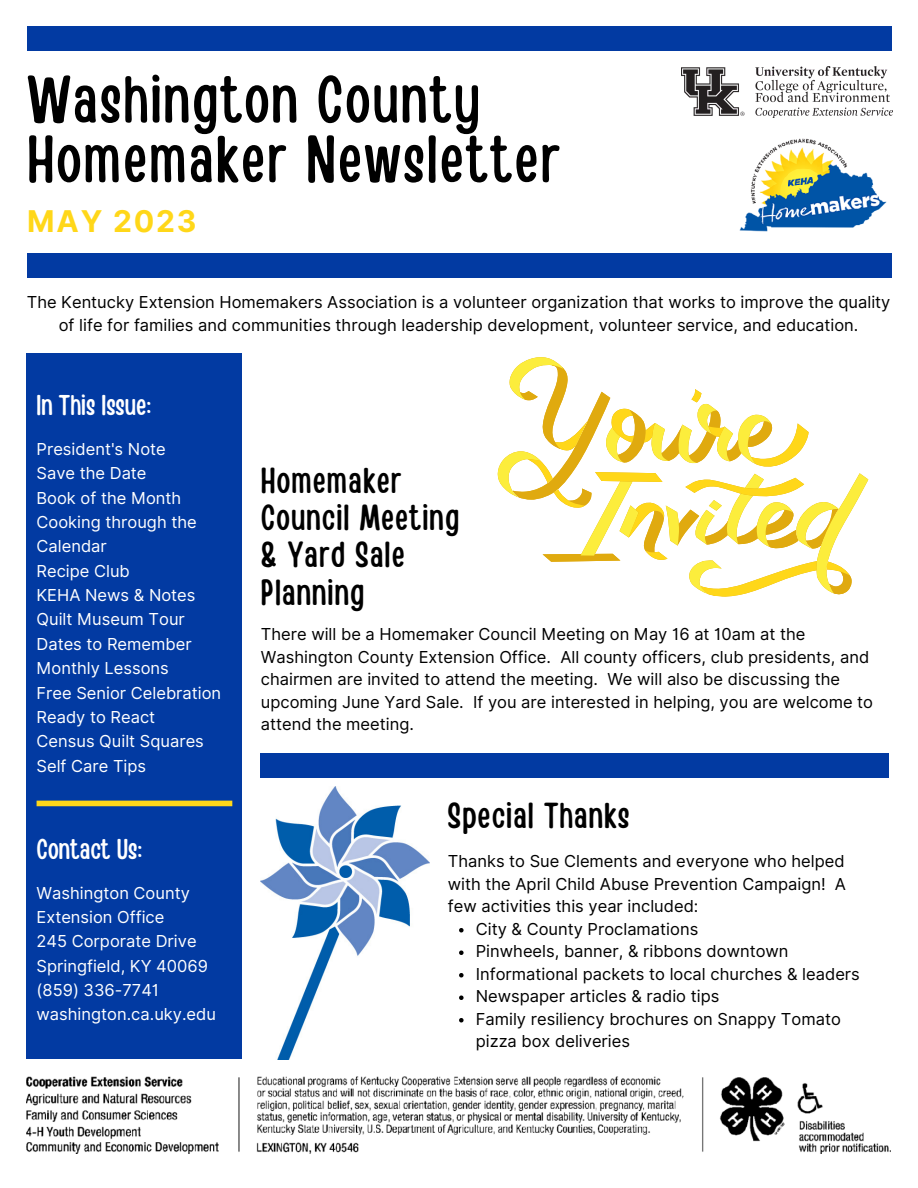
<style>
.page{position:relative;width:918px;height:1188px;background:#fff}
.page>*{position:absolute;margin:0;border:0;box-sizing:border-box;transform-origin:0 0}
.t1{font:66.45px/59.7px "Handy Casual Condensed";letter-spacing:.03em;color:#000}
.t2{font:36px/37.2px "Handy Casual Condensed";letter-spacing:.03em;color:#000}
.t3{font:700 30px "Inter";letter-spacing:.06em;color:#ffd719}
.t4{font:28.5px "Handy Casual Condensed";color:#fff}
.t5{font:16.5px/22.5px "Inter";color:#000}
.t6{font:16.5px/24.3px "Inter";color:#fff}
</style>
<div class="page">
<img style="left:739px;top:138px;width:148px;height:94px">
<img style="left:682px;top:67px;width:210px;height:50px">
<div style="left:27px;top:26px;width:865px;height:24px;background:#023aa2"></div>
<div style="left:27px;top:353px;width:215px;height:705px;background:#023aa2"></div>
<div style="left:37px;top:801px;width:195px;height:5px;background:#ffd719"></div>
<img style="left:27px;top:1076px;width:864px;height:78px">
<div style="left:27px;top:253px;width:864px;height:24px;background:#023aa2"></div>
<svg style="left:497px;top:357px;width:68px;height:139px"></svg>
<svg style="left:514px;top:370px;width:355px;height:227px"></svg>
<div style="left:261px;top:754px;width:628px;height:23px;background:#023aa2"></div>
<img style="left:261px;top:786px;width:169px;height:274px">
<svg style="left:459px;top:928px;width:5px;height:4px"></svg>
<svg style="left:459px;top:950px;width:5px;height:5px"></svg>
<svg style="left:459px;top:973px;width:5px;height:4px"></svg>
<svg style="left:459px;top:995px;width:5px;height:5px"></svg>
<svg style="left:459px;top:1018px;width:5px;height:4px"></svg>
<h1 class="t1" style="left:27px;top:66px;width:535px">Washington County<br>Homemaker Newsletter</h1>
<h3 class="t3" style="left:27px;top:204px;width:171px">MAY 2023</h3>
<p class="t5" style="left:27px;top:291px;width:865px;text-align:center">The Kentucky Extension Homemakers Association is a volunteer organization that works to improve the quality of life for families and communities through leadership development, volunteer service, and education.</p>
<h3 class="t4" style="left:37px;top:387px;width:116px">In This Issue:</h3>
<p class="t6" style="left:37px;top:437px;width:186px">President's Note<br>Save the Date<br>Book of the Month<br>Cooking through the<br>Calendar<br>Recipe Club<br>KEHA News &amp; Notes<br>Quilt Museum Tour<br>Dates to Remember<br>Monthly Lessons<br>Free Senior Celebration<br>Ready to React<br>Census Quilt Squares<br>Self Care Tips</p>
<h3 class="t4" style="left:37px;top:831px;width:107px">Contact Us:</h3>
<p class="t6" style="left:37px;top:880px;width:181px">Washington County<br>Extension Office<br>245 Corporate Drive<br>Springfield, KY 40069 (859) 336-7741 washington.ca.uky.edu</p>
<h2 class="t2" style="left:261px;top:460px;width:200px">Homemaker<br>Council Meeting &amp; Yard Sale<br>Planning</h2>
<p class="t5" style="left:261px;top:623px;width:614px">There will be a Homemaker Council Meeting on May 16 at 10am at the Washington County Extension Office. All county officers, club presidents, and chairmen are invited to attend the meeting. We will also be discussing the upcoming June Yard Sale. If you are interested in helping, you are welcome to attend the meeting.</p>
<h2 class="t2" style="left:448px;top:795px;width:183px">Special Thanks</h2>
<p class="t5" style="left:448px;top:850px;width:400px;text-align:justify">Thanks to Sue Clements and everyone who helped with the April Child Abuse Prevention Campaign! A few activities this year included:</p>
<p class="t5" style="left:476px;top:917px;width:386px">City &amp; County Proclamations<br>Pinwheels, banner, &amp; ribbons downtown Informational packets to local churches &amp; leaders Newspaper articles &amp; radio tips<br>Family resiliency brochures on Snappy Tomato pizza box deliveries</p>
</div>
